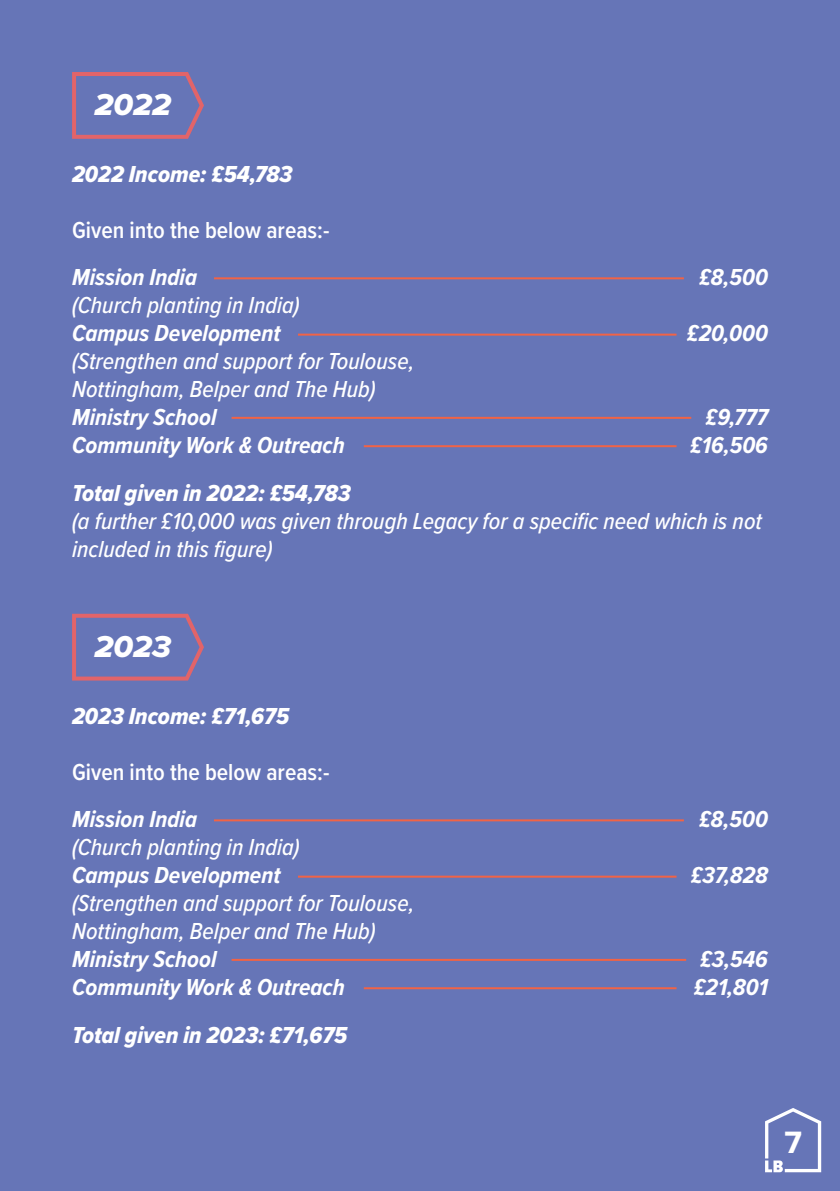
<style>
.page{position:relative;width:840px;height:1191px;background:#fff}
.page>*{position:absolute;margin:0;border:0;box-sizing:border-box;transform-origin:0 0}
.t1{font:700 32px "Proxima Nova";color:#fff}
.t2{font:31.4px "Proxima Nova Extrabld It";color:#fff}
.t3{font:italic 500 24px/28px "Proxima Nova Cond";color:#fff}
.t4{font:italic 700 24px "Proxima Nova Cond";color:#fff}
.t5{font:24px "Proxima Nova Cond Extrabld It";color:#fff}
.t6{font:600 24px "Proxima Nova Cond";color:#fff}
</style>
<div class="page">
<div style="left:0;top:0;width:839px;height:1191px;background:#6675b7"></div>
<hr style="left:214px;top:277px;width:469px;height:2px;background:#f16345">
<hr style="left:214px;top:819px;width:469px;height:2px;background:#f16345">
<hr style="left:298px;top:334px;width:378px;height:2px;background:#f16345">
<hr style="left:298px;top:875px;width:378px;height:2px;background:#f16345">
<hr style="left:231px;top:417px;width:460px;height:2px;background:#f16345">
<hr style="left:231px;top:959px;width:454px;height:2px;background:#f16345">
<hr style="left:363px;top:445px;width:313px;height:2px;background:#f16345">
<hr style="left:363px;top:987px;width:313px;height:2px;background:#f16345">
<svg style="left:72px;top:72px;width:132px;height:67px"></svg>
<svg style="left:72px;top:614px;width:132px;height:66px"></svg>
<svg style="left:765px;top:1108px;width:55px;height:64px"></svg>
<h2 class="t2" style="left:94px;top:81px;width:78px">2022</h2>
<p class="t5" style="left:72px;top:156px;width:222px">2022 Income: £54,783</p>
<p class="t6" style="left:72px;top:212px;width:259px">Given into the below areas:-</p>
<p class="t4" style="left:72px;top:260px;width:126px">Mission India</p>
<p class="t3" style="left:72px;top:290px;width:229px">(Church planting in India)</p>
<p class="t4" style="left:72px;top:316px;width:210px">Campus Development</p>
<p class="t3" style="left:72px;top:346px;width:343px">(Strengthen and support for Toulouse,</p>
<p class="t3" style="left:72px;top:374px;width:305px">Nottingham, Belper and The Hub)</p>
<p class="t4" style="left:72px;top:400px;width:146px">Ministry School</p>
<p class="t4" style="left:72px;top:428px;width:274px">Community Work &amp; Outreach</p>
<p class="t4" style="left:698px;top:260px;width:70px">£8,500</p>
<p class="t4" style="left:686px;top:316px;width:82px">£20,000</p>
<p class="t4" style="left:705px;top:400px;width:64px">£9,777</p>
<p class="t4" style="left:689px;top:428px;width:79px">£16,506</p>
<p class="t5" style="left:72px;top:475px;width:280px">Total given in 2022: £54,783</p>
<p class="t3" style="left:72px;top:506px;width:691px">(a further £10,000 was given through Legacy for a specific need which is not included in this figure)</p>
<h2 class="t2" style="left:94px;top:623px;width:78px">2023</h2>
<p class="t5" style="left:72px;top:698px;width:218px">2023 Income: £71,675</p>
<p class="t6" style="left:72px;top:754px;width:259px">Given into the below areas:-</p>
<p class="t4" style="left:72px;top:801px;width:126px">Mission India</p>
<p class="t3" style="left:72px;top:832px;width:229px">(Church planting in India)</p>
<p class="t4" style="left:72px;top:857px;width:210px">Campus Development</p>
<p class="t3" style="left:72px;top:888px;width:343px">(Strengthen and support for Toulouse,</p>
<p class="t3" style="left:72px;top:916px;width:305px">Nottingham, Belper and The Hub)</p>
<p class="t4" style="left:72px;top:941px;width:146px">Ministry School</p>
<p class="t4" style="left:72px;top:969px;width:274px">Community Work &amp; Outreach</p>
<p class="t5" style="left:72px;top:1017px;width:276px">Total given in 2023: £71,675</p>
<p class="t4" style="left:698px;top:801px;width:70px">£8,500</p>
<p class="t4" style="left:690px;top:857px;width:78px">£37,828</p>
<p class="t4" style="left:699px;top:941px;width:69px">£3,546</p>
<p class="t4" style="left:693px;top:969px;width:75px">£21,801</p>
<h1 class="t1" style="left:784px;top:1118px;width:19px">7</h1>
</div>
